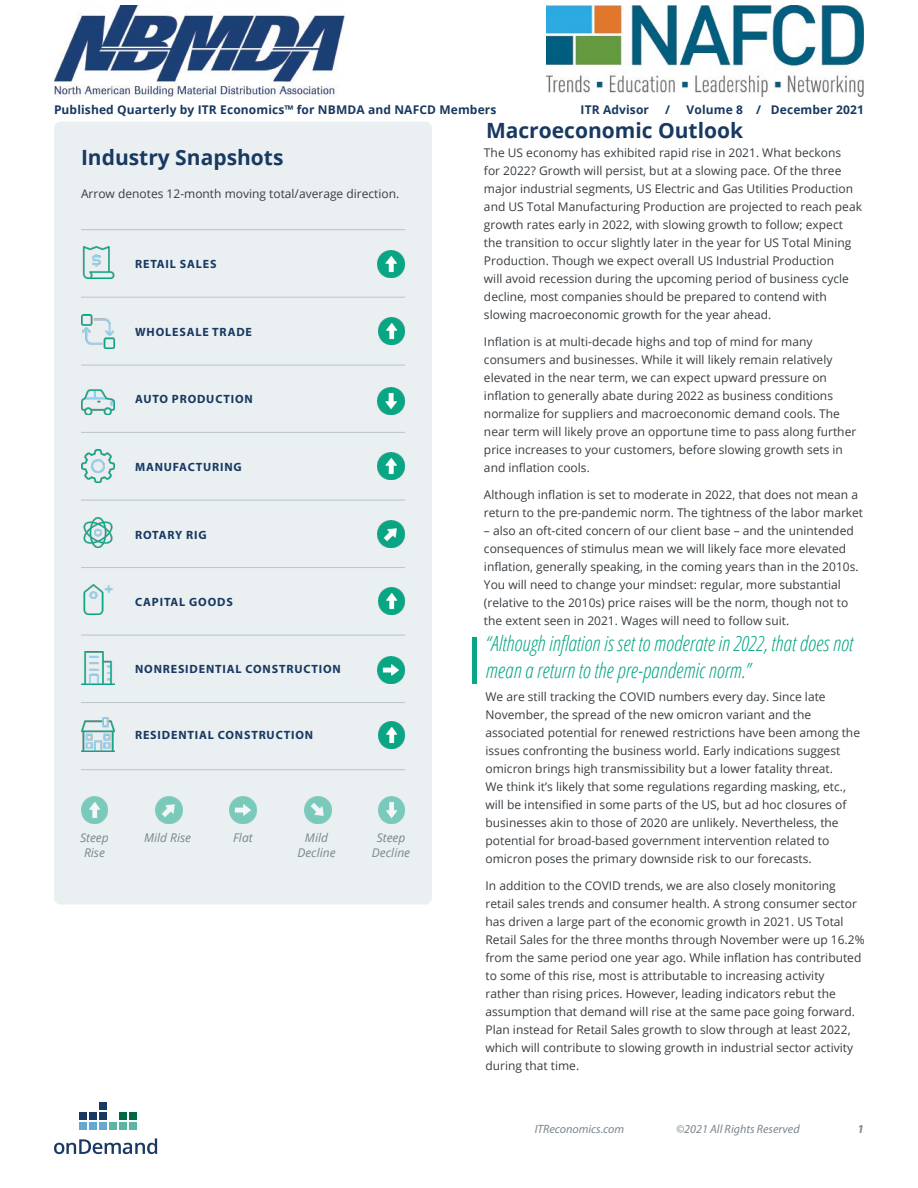
<style>
.page{position:relative;width:918px;height:1188px;background:#fff}
.page>*{position:absolute;margin:0;border:0;box-sizing:border-box;transform-origin:0 0}
.t1{font:italic 300 condensed 21px/27px "Open Sans";color:#09a684}
.t2{font:700 21px "Open Sans";color:#183961}
.t3{font:12px/18px "Open Sans";color:#373d42}
.t4{font:700 12px "Myriad Pro";letter-spacing:.07em;color:#183961}
.t5{font:700 12px "Open Sans";letter-spacing:.01em;color:#183961}
.t6{font:italic 12px/15px "Open Sans";color:#7a868e;text-align:center}
.t7{font:italic 12px "Myriad Pro";color:#7a868e}
.t8{font:italic 700 12px "Myriad Pro";color:#7a868e}
</style>
<div class="page">
<svg style="left:54px;top:1138px;width:103px;height:16px"></svg>
<div style="left:109px;top:1122px;width:8px;height:8px;background:#5ab5a2"></div>
<div style="left:119px;top:1122px;width:8px;height:8px;background:#5ab5a2"></div>
<div style="left:129px;top:1122px;width:8px;height:8px;background:#5ab5a2"></div>
<div style="left:99px;top:1122px;width:8px;height:8px;background:#65a9d2"></div>
<div style="left:89px;top:1122px;width:8px;height:8px;background:#65a9d2"></div>
<div style="left:79px;top:1122px;width:8px;height:8px;background:#65a9d2"></div>
<div style="left:119px;top:1112px;width:8px;height:8px;background:#006742"></div>
<div style="left:99px;top:1112px;width:8px;height:8px;background:#183961"></div>
<div style="left:89px;top:1112px;width:8px;height:8px;background:#183961"></div>
<div style="left:79px;top:1112px;width:8px;height:8px;background:#183961"></div>
<div style="left:129px;top:1112px;width:8px;height:8px;background:#006742"></div>
<div style="left:99px;top:1102px;width:8px;height:8px;background:#183961"></div>
<img style="left:547px;top:5px;width:317px;height:91px">
<img style="left:54px;top:5px;width:291px;height:91px">
<div style="left:54px;top:122px;width:378px;height:782px;background:#eaeff2;border-radius:7px"></div>
<hr style="left:81px;top:297px;width:324px;height:1px;background:#bbc4ca">
<hr style="left:81px;top:365px;width:324px;height:1px;background:#bbc4ca">
<hr style="left:81px;top:229px;width:324px;height:1px;background:#bbc4ca">
<hr style="left:81px;top:432px;width:324px;height:1px;background:#bbc4ca">
<hr style="left:81px;top:500px;width:324px;height:1px;background:#bbc4ca">
<hr style="left:81px;top:567px;width:324px;height:1px;background:#bbc4ca">
<hr style="left:81px;top:635px;width:324px;height:1px;background:#bbc4ca">
<hr style="left:81px;top:702px;width:324px;height:1px;background:#bbc4ca">
<hr style="left:81px;top:769px;width:324px;height:1px;background:#bbc4ca">
<img style="left:82px;top:247px;width:32px;height:32px">
<img style="left:81px;top:314px;width:34px;height:34px">
<img style="left:81px;top:389px;width:34px;height:26px">
<img style="left:81px;top:449px;width:34px;height:34px">
<img style="left:83px;top:518px;width:30px;height:30px">
<img style="left:83px;top:584px;width:30px;height:31px">
<img style="left:81px;top:651px;width:34px;height:34px">
<img style="left:81px;top:718px;width:34px;height:34px">
<img style="left:305px;top:796px;width:27px;height:28px">
<img style="left:156px;top:796px;width:27px;height:28px">
<img style="left:378px;top:796px;width:27px;height:28px">
<img style="left:81px;top:796px;width:27px;height:28px">
<img style="left:230px;top:796px;width:26px;height:28px">
<img style="left:378px;top:721px;width:27px;height:27px">
<img style="left:378px;top:250px;width:27px;height:27px">
<img style="left:378px;top:588px;width:27px;height:27px">
<img style="left:378px;top:318px;width:27px;height:27px">
<img style="left:378px;top:453px;width:27px;height:27px">
<img style="left:378px;top:521px;width:27px;height:27px">
<div style="left:472px;top:637px;width:5px;height:46px;background:#09a684"></div>
<img style="left:378px;top:388px;width:27px;height:27px">
<img style="left:378px;top:656px;width:27px;height:27px">
<p class="t5" style="left:54px;top:101px;width:444px">Published Quarterly by ITR Economics™ for NBMDA and NAFCD Members</p>
<p class="t5" style="left:581px;top:101px;width:70px">ITR Advisor</p>
<p class="t5" style="left:665px;top:101px;width:6px">/</p>
<p class="t5" style="left:687px;top:101px;width:179px">Volume 8 / December 2021</p>
<h1 class="t2" style="left:81px;top:142px;width:204px">Industry Snapshots</h1>
<h1 class="t2" style="left:486px;top:115px;width:259px">Macroeconomic Outlook</h1>
<p class="t3" style="left:484px;top:143px;width:380px">The US economy has exhibited rapid rise in 2021. What beckons<br>for 2022? Growth will persist, but at a slowing pace. Of the three major industrial segments, US Electric and Gas Utilities Production and US Total Manufacturing Production are projected to reach peak growth rates early in 2022, with slowing growth to follow; expect the transition to occur slightly later in the year for US Total Mining Production. Though we expect overall US Industrial Production<br>will avoid recession during the upcoming period of business cycle decline, most companies should be prepared to contend with slowing macroeconomic growth for the year ahead.</p>
<p class="t3" style="left:484px;top:332px;width:374px">Inflation is at multi-decade highs and top of mind for many consumers and businesses. While it will likely remain relatively elevated in the near term, we can expect upward pressure on inflation to generally abate during 2022 as business conditions normalize for suppliers and macroeconomic demand cools. The near term will likely prove an opportune time to pass along further price increases to your customers, before slowing growth sets in and inflation cools.</p>
<p class="t3" style="left:484px;top:485px;width:381px">Although inflation is set to moderate in 2022, that does not mean a return to the pre-pandemic norm. The tightness of the labor market</p>
<p class="t3" style="left:484px;top:521px;width:376px">– also an oft-cited concern of our client base – and the unintended consequences of stimulus mean we will likely face more elevated inflation, generally speaking, in the coming years than in the 2010s.<br>You will need to change your mindset: regular, more substantial (relative to the 2010s) price raises will be the norm, though not to the extent seen in 2021. Wages will need to follow suit.</p>
<p class="t3" style="left:81px;top:185px;width:320px">Arrow denotes 12-month moving total/average direction.</p>
<p class="t4" style="left:135px;top:256px;width:83px">RETAIL SALES</p>
<p class="t4" style="left:135px;top:324px;width:118px">WHOLESALE TRADE</p>
<p class="t4" style="left:135px;top:391px;width:119px">AUTO PRODUCTION</p>
<p class="t4" style="left:135px;top:459px;width:108px">MANUFACTURING</p>
<p class="t4" style="left:135px;top:527px;width:73px">ROTARY RIG</p>
<p class="t4" style="left:135px;top:594px;width:99px">CAPITAL GOODS</p>
<p class="t4" style="left:135px;top:661px;width:207px">NONRESIDENTIAL CONSTRUCTION</p>
<p class="t4" style="left:135px;top:727px;width:180px">RESIDENTIAL CONSTRUCTION</p>
<p class="t6" style="left:80px;top:830px;width:30px">Steep<br>Rise</p>
<p class="t6" style="left:297px;top:830px;width:40px">Mild<br>Decline</p>
<p class="t6" style="left:372px;top:830px;width:40px">Steep<br>Decline</p>
<p class="t6" style="left:144px;top:830px;width:49px">Mild Rise</p>
<p class="t6" style="left:233px;top:830px;width:21px">Flat</p>
<h1 class="t1" style="left:486px;top:629px;width:369px">“Although inflation is set to moderate in 2022, that does not mean a return to the pre-pandemic norm.”</h1>
<p class="t3" style="left:486px;top:688px;width:376px">We are still tracking the COVID numbers every day. Since late November, the spread of the new omicron variant and the associated potential for renewed restrictions have been among the issues confronting the business world. Early indications suggest omicron brings high transmissibility but a lower fatality threat.<br>We think it’s likely that some regulations regarding masking, etc., will be intensified in some parts of the US, but ad hoc closures of businesses akin to those of 2020 are unlikely. Nevertheless, the potential for broad-based government intervention related to omicron poses the primary downside risk to our forecasts.</p>
<p class="t3" style="left:486px;top:877px;width:381px">In addition to the COVID trends, we are also closely monitoring retail sales trends and consumer health. A strong consumer sector has driven a large part of the economic growth in 2021. US Total Retail Sales for the three months through November were up 16.2% from the same period one year ago. While inflation has contributed to some of this rise, most is attributable to increasing activity<br>rather than rising prices. However, leading indicators rebut the assumption that demand will rise at the same pace going forward.<br>Plan instead for Retail Sales growth to slow through at least 2022, which will contribute to slowing growth in industrial sector activity during that time.</p>
<p class="t7" style="left:535px;top:1121px;width:91px">ITReconomics.com</p>
<p class="t7" style="left:676px;top:1121px;width:125px">©2021 All Rights Reserved</p>
<p class="t8" style="left:858px;top:1121px;width:8px">1</p>
</div>
